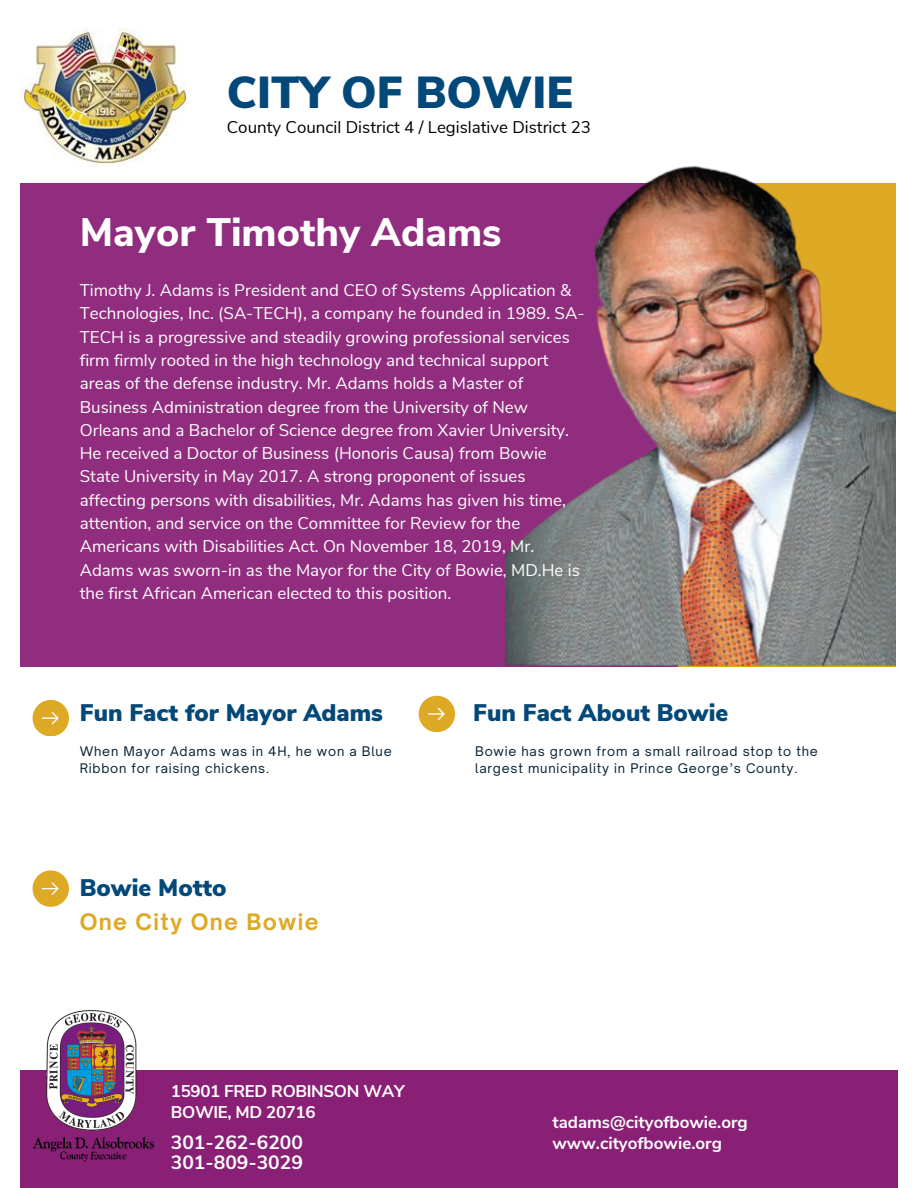
<style>
.page{position:relative;width:918px;height:1188px;background:#fff}
.page>*{position:absolute;margin:0;border:0;box-sizing:border-box;transform-origin:0 0}
.t1{font:900 44.7px "Nunito Sans";color:#024879}
.t2{font:800 39.75px "Nunito Sans";color:#fff}
.t3{font:900 24px "Nunito Sans";color:#024879}
.t4{font:700 21.75px "Open Sauce One";letter-spacing:.06em;color:#dea924}
.t5{font:700 19.2px "Nunito Sans";color:#fff}
.t6{font:16.95px/23.2px "Nunito Sans";color:#fff}
.t7{font:16.95px "Nunito Sans";color:#000}
.t8{font:700 16.95px "Nunito Sans";color:#fff}
.t9{font:700 16.95px "Nunito Sans";letter-spacing:-.02em;color:#fff}
.t10{font:12.75px/17px "Open Sauce One";letter-spacing:.06em;color:#062133}
</style>
<div class="page">
<div style="left:20px;top:183px;width:659px;height:484px;background:#912d7e"></div>
<div style="left:20px;top:1070px;width:878px;height:118px;background:#8a2076"></div>
<svg style="left:33px;top:700px;width:36px;height:36px"></svg>
<svg style="left:419px;top:696px;width:36px;height:36px"></svg>
<img style="left:33px;top:1010px;width:122px;height:152px">
<img style="left:505px;top:165px;width:391px;height:501px">
<svg style="left:33px;top:870px;width:36px;height:36px"></svg>
<img style="left:20px;top:29px;width:169px;height:136px">
<p class="t1" style="left:227px;top:63px;width:348px">CITY OF BOWIE</p>
<p class="t7" style="left:227px;top:116px;width:366px">County Council District 4 / Legislative District 23</p>
<p class="t2" style="left:80px;top:206px;width:423px">Mayor Timothy Adams</p>
<p class="t6" style="left:80px;top:279px;width:506px">Timothy J. Adams is President and CEO of Systems Application &amp; Technologies, Inc. (SA-TECH), a company he founded in 1989. SA-TECH is a progressive and steadily growing professional services firm firmly rooted in the high technology and technical support areas of the defense industry. Mr. Adams holds a Master of Business Administration degree from the University of New Orleans and a Bachelor of Science degree from Xavier University.<br>He received a Doctor of Business (Honoris Causa) from Bowie State University in May 2017. A strong proponent of issues affecting persons with disabilities, Mr. Adams has given his time, attention, and service on the Committee for Review for the Americans with Disabilities Act. On November 18, 2019, Mr.<br>Adams was sworn-in as the Mayor for the City of Bowie, MD.He is the first African American elected to this position.</p>
<p class="t3" style="left:80px;top:697px;width:305px">Fun Fact for Mayor Adams</p>
<p class="t10" style="left:80px;top:743px;width:313px">When Mayor Adams was in 4H, he won a Blue<br>Ribbon for raising chickens.</p>
<p class="t3" style="left:80px;top:872px;width:148px">Bowie Motto</p>
<p class="t4" style="left:80px;top:908px;width:240px">One City One Bowie</p>
<p class="t9" style="left:171px;top:1080px;width:235px">15901 FRED ROBINSON WAY</p>
<p class="t9" style="left:171px;top:1100px;width:146px">BOWIE, MD 20716</p>
<p class="t5" style="left:171px;top:1130px;width:134px">301-262-6200</p>
<p class="t5" style="left:171px;top:1150px;width:133px">301-809-3029</p>
<p class="t3" style="left:473px;top:697px;width:257px">Fun Fact About Bowie</p>
<p class="t10" style="left:475px;top:743px;width:344px">Bowie has grown from a small railroad stop to the largest municipality in Prince George’s County.</p>
<p class="t8" style="left:552px;top:1111px;width:197px">tadams@cityofbowie.org</p>
<p class="t8" style="left:552px;top:1132px;width:171px">www.cityofbowie.org</p>
</div>
